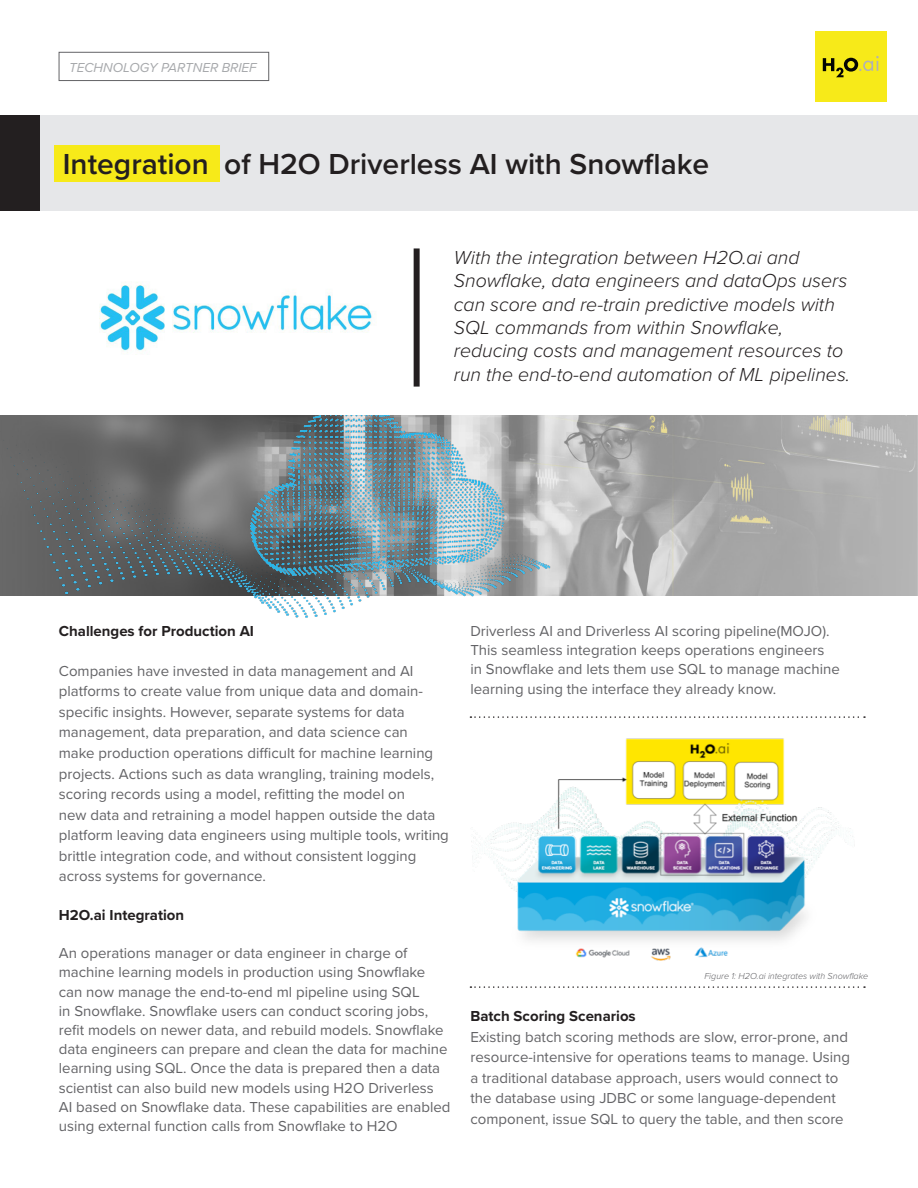
<style>
.page{position:relative;width:918px;height:1188px;background:#fff}
.page>*{position:absolute;margin:0;border:0;box-sizing:border-box;transform-origin:0 0}
.t1{font:600 30px "Proxima Nova";color:#231f20}
.t2{font:italic 300 19.5px/23.4px "Proxima Nova";color:#231f20}
.t3{font:15px/20.5px "Proxima Nova";color:#636366}
.t4{font:700 15px "Proxima Nova";color:#231f20}
.t5{font:italic 13.5px "Proxima Nova";color:#a7a9ac}
.t6{font:italic 300 9px "Proxima Nova";color:#636366}
</style>
<div class="page">
<img style="left:567px;top:415px;width:351px;height:180px">
<img style="left:0;top:415px;width:567px;height:203px">
<div style="left:414px;top:248px;width:6px;height:139px;background:#231f20"></div>
<div style="left:815px;top:31px;width:71px;height:71px;background:#f7ea19"></div>
<svg style="left:823px;top:56px;width:56px;height:21px"></svg>
<div style="left:59px;top:52px;width:210px;height:29px;border:1px solid #636366"></div>
<div style="left:0;top:115px;width:918px;height:95px;background:#e6e7e9"></div>
<div style="left:54px;top:145px;width:165px;height:37px;background:#f7ea19"></div>
<div style="left:0;top:115px;width:40px;height:95px;background:#231f20"></div>
<img style="left:99px;top:282px;width:274px;height:71px">
<img style="left:471px;top:739px;width:382px;height:222px">
<svg style="left:470px;top:716px;width:395px;height:2px"></svg>
<svg style="left:470px;top:986px;width:395px;height:2px"></svg>
<p class="t5" style="left:69px;top:57px;width:189px">TECHNOLOGY PARTNER BRIEF</p>
<p class="t1" style="left:63px;top:141px;width:648px">Integration of H2O Driverless AI with Snowflake</p>
<p class="t2" style="left:454px;top:245px;width:398px">With the integration between H2O.ai and Snowflake, data engineers and dataOps users can score and re-train predictive models with SQL commands from within Snowflake, reducing costs and management resources to run the end-to-end automation of ML pipelines.</p>
<p class="t4" style="left:59px;top:620px;width:197px">Challenges for Production AI</p>
<p class="t3" style="left:59px;top:660px;width:392px">Companies have invested in data management and AI platforms to create value from unique data and domain&shy;specific insights. However, separate systems for data management, data preparation, and data science can<br>make production operations difficult for machine learning projects. Actions such as data wrangling, training models, scoring records using a model, refitting the model on<br>new data and retraining a model happen outside the data platform leaving data engineers using multiple tools, writing brittle integration code, and without consistent logging across systems for governance.</p>
<p class="t4" style="left:59px;top:904px;width:127px">H2O.ai Integration</p>
<p class="t3" style="left:59px;top:943px;width:393px;line-height:19.2px">An operations manager or data engineer in charge of machine learning models in production using Snowflake can now manage the end-to-end ml pipeline using SQL<br>in Snowflake. Snowflake users can conduct scoring jobs, refit models on newer data, and rebuild models. Snowflake data engineers can prepare and clean the data for machine learning using SQL. Once the data is prepared then a data scientist can also build new models using H2O Driverless AI based on Snowflake data. These capabilities are enabled using external function calls from Snowflake to H2O</p>
<p class="t3" style="left:470px;top:621px;width:371px;line-height:19.2px">Driverless AI and Driverless AI scoring pipeline(MOJO).<br>This seamless integration keeps operations engineers in Snowflake and lets them use SQL to manage machine learning using the interface they already know.</p>
<p class="t6" style="left:704px;top:969px;width:165px">Figure 1: H2O.ai integrates with Snowflake</p>
<p class="t4" style="left:470px;top:1005px;width:167px">Batch Scoring Scenarios</p>
<p class="t3" style="left:470px;top:1026px;width:381px">Existing batch scoring methods are slow, error-prone, and resource-intensive for operations teams to manage. Using a traditional database approach, users would connect to the database using JDBC or some language-dependent component, issue SQL to query the table, and then score</p>
</div>
